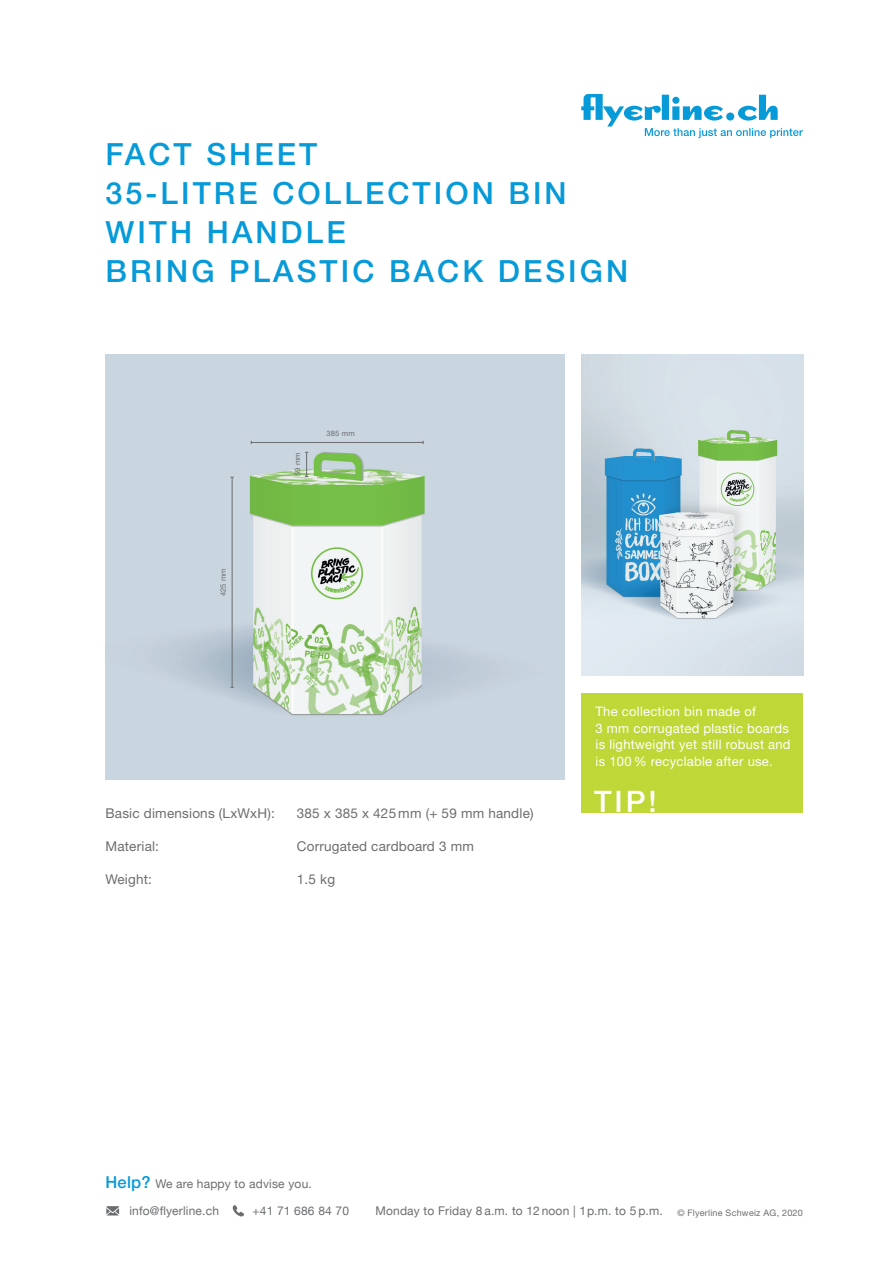
<style>
.page{position:relative;width:893px;height:1263px;background:#fff}
.page>*{position:absolute;margin:0;border:0;box-sizing:border-box;transform-origin:0 0}
.t1{font:500 30.6px/39.2px "Helvetica Neue LT Std";letter-spacing:.1em;color:#069ad9}
.t2{font:500 29.7px "Helvetica Neue LT Std";color:#fff}
.t3{font:13.5px "Helvetica Neue LT Std";letter-spacing:.015em;color:#6c6d70}
.t4{font:13.5px "Helvetica Neue";color:#6c6d70}
.t5{font:13.2px/16.5px "Helvetica Neue LT Std";letter-spacing:.02em;color:#fff}
.t6{font:12px "Helvetica Neue";letter-spacing:.015em;color:#6c6d70}
.t7{font:7.5px "Helvetica Neue LT Std";letter-spacing:.025em;color:#6c6d70}
.s1{font-family:"Helvetica Neue LT Std";font-weight:500;font-size:16.5px;color:#069ad9}
</style>
<div class="page">
<img style="left:581px;top:354px;width:222px;height:321px">
<svg style="left:581px;top:94px;width:222px;height:44px"></svg>
<svg style="left:106px;top:1206px;width:13px;height:9px"></svg>
<svg style="left:232px;top:1205px;width:12px;height:11px"></svg>
<div style="left:581px;top:693px;width:222px;height:119px;background:#c0d738"></div>
<img style="left:105px;top:354px;width:460px;height:425px">
<hr style="left:251px;top:442px;width:172px;height:1px;background:#6c6d70">
<svg style="left:305px;top:452px;width:3px;height:25px"></svg>
<hr style="left:232px;top:477px;width:1px;height:210px;background:#6c6d70">
<h1 class="t1" style="left:105px;top:134px;width:524px">FACT SHEET<br>35-LITRE COLLECTION BIN<br>WITH HANDLE<br>BRING PLASTIC BACK DESIGN</h1>
<p class="t7" style="left:219px;top:596px;width:30px;rotate:-90deg">425 mm</p>
<p class="t7" style="left:293px;top:476px;width:25px;rotate:-90deg">59 mm</p>
<p class="t7" style="left:326px;top:429px;width:30px">385 mm</p>
<p class="t3" style="left:105px;top:805px;width:171px">Basic dimensions (LxWxH):</p>
<p class="t3" style="left:297px;top:805px;width:238px">385 x 385 x 425 mm (+ 59 mm handle)</p>
<p class="t3" style="left:105px;top:838px;width:55px">Material:</p>
<p class="t3" style="left:297px;top:838px;width:179px">Corrugated cardboard 3 mm</p>
<p class="t3" style="left:105px;top:871px;width:48px">Weight:</p>
<p class="t4" style="left:297px;top:869px;width:40px">1.5 kg</p>
<p class="t5" style="left:596px;top:703px;width:197px">The collection bin made of<br>3 mm corrugated plastic boards is lightweight yet still robust and is 100% recyclable after use.</p>
<h2 class="t2" style="left:594px;top:784px;width:64px">TIP!</h2>
<p class="t6" style="left:105px;top:1175px;width:208px"><span class="s1">Help?</span> We are happy to advise you.</p>
<p class="t6" style="left:129px;top:1202px;width:91px">info@flyerline.ch</p>
<p class="t6" style="left:252px;top:1202px;width:98px">+41 71 686 84 70</p>
<p class="t6" style="left:375px;top:1202px;width:429px">Monday to Friday 8 a.m. to 12 noon | 1p.m. to 5 p.m. <sub>©</sub> <sub>Flyerline</sub> <sub>Schweiz</sub> <sub>AG,</sub> <sub>2020</sub></p>
</div>
